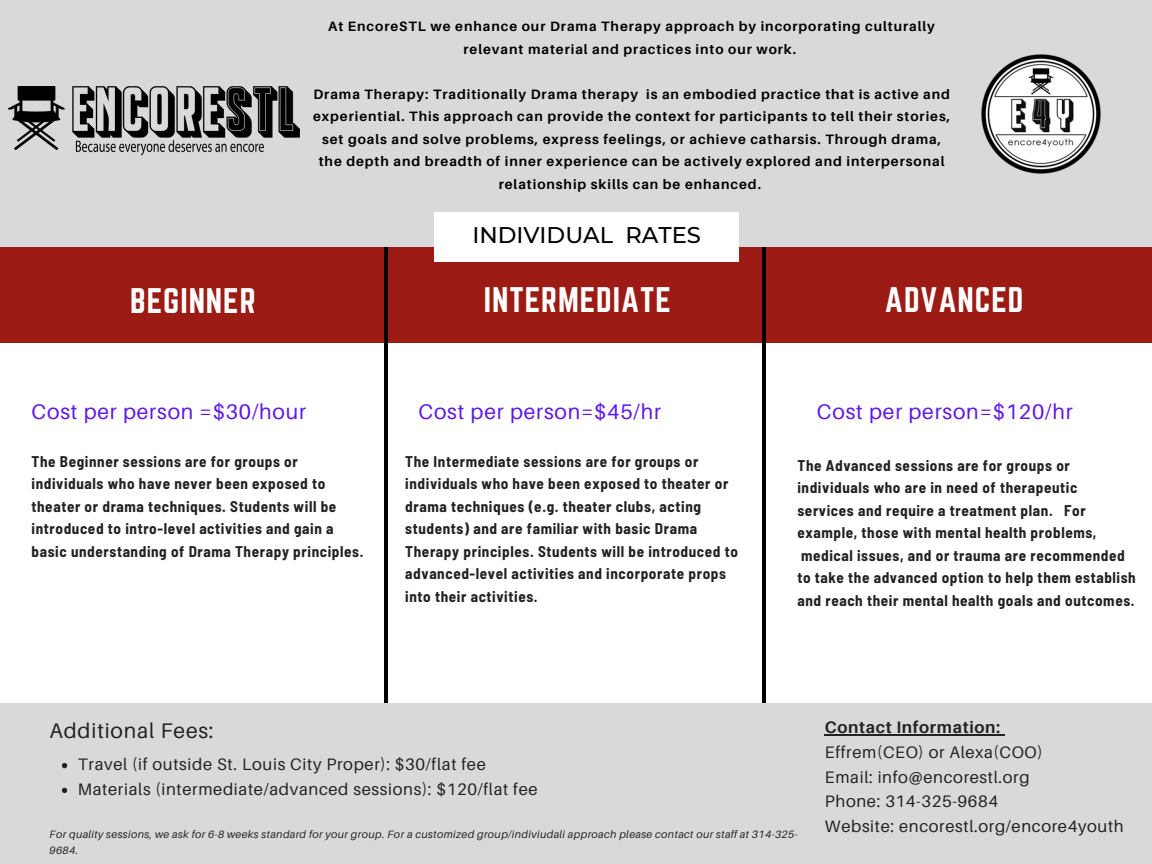
<style>
.page{position:relative;width:1152px;height:864px;background:#fff}
.page>*{position:absolute;margin:0;border:0;box-sizing:border-box;transform-origin:0 0}
.t1{font:31.05px "Norwester";letter-spacing:.03em;color:#fff}
.t2{font:500 22.65px "Montserrat";color:#000}
.t3{font:21.15px "Aileron";letter-spacing:.04em;color:#5e17eb}
.t4{font:21.15px "Aileron";letter-spacing:.04em;color:#222}
.t5{font:16.65px/24.8px "Aileron";letter-spacing:.04em;color:#222}
.t6{font:700 16.65px "Aileron";letter-spacing:.04em;color:#222}
.t7{font:700 semi-condensed 15.15px/22.5px "Barlow";letter-spacing:.04em;color:#222}
.t8{font:700 13.65px/22.5px "Aileron";letter-spacing:.07em;color:#000;text-align:center}
.t9{font:italic 10.65px/15.9px "Aileron";letter-spacing:.04em;color:#222}
</style>
<div class="page">
<div style="left:0;top:0;width:1152px;height:280px;background:#d9d9d9"></div>
<div style="left:0;top:247px;width:1152px;height:96px;background:#9c1c15"></div>
<hr style="left:384px;top:247px;width:3px;height:617px;background:#000">
<hr style="left:763px;top:248px;width:3px;height:616px;background:#000">
<div style="left:0;top:703px;width:1152px;height:161px;background:#d9d9d9"></div>
<img style="left:8px;top:86px;width:292px;height:69px">
<img style="left:981px;top:54px;width:120px;height:120px">
<div style="left:435px;top:212px;width:304px;height:49px;background:#fff"></div>
<svg style="left:62px;top:763px;width:5px;height:5px"></svg>
<svg style="left:62px;top:788px;width:5px;height:5px"></svg>
<hr style="left:825px;top:734px;width:176px;height:1px;background:#222">
<p class="t8" style="left:328px;top:15px;width:608px">At EncoreSTL we enhance our Drama Therapy approach by incorporating culturally relevant material and practices into our work.</p>
<p class="t8" style="left:313px;top:82px;width:638px">Drama Therapy: Traditionally Drama therapy is an embodied practice that is active and experiential. This approach can provide the context for participants to tell their stories, set goals and solve problems, express feelings, or achieve catharsis. Through drama, the depth and breadth of inner experience can be actively explored and interpersonal relationship skills can be enhanced.</p>
<h2 class="t2" style="left:472px;top:221px;width:230px">INDIVIDUAL RATES</h2>
<h1 class="t1" style="left:130px;top:282px;width:127px">BEGINNER</h1>
<h1 class="t1" style="left:484px;top:281px;width:189px">INTERMEDIATE</h1>
<h1 class="t1" style="left:885px;top:281px;width:140px">ADVANCED</h1>
<h3 class="t3" style="left:32px;top:399px;width:276px">Cost per person =$30/hour</h3>
<p class="t7" style="left:32px;top:450px;width:334px">The Beginner sessions are for groups or individuals who have never been exposed to theater or drama techniques. Students will be introduced to intro-level activities and gain a basic understanding of Drama Therapy principles.</p>
<h3 class="t3" style="left:418px;top:399px;width:244px">Cost per person=$45/hr</h3>
<h3 class="t3" style="left:817px;top:399px;width:257px">Cost per person=$120/hr</h3>
<p class="t7" style="left:405px;top:450px;width:334px">The Intermediate sessions are for groups or individuals who have been exposed to theater or drama techniques (e.g. theater clubs, acting students) and are familiar with basic Drama Therapy principles. Students will be introduced to advanced-level activities and incorporate props into their activities.</p>
<p class="t7" style="left:797px;top:454px;width:340px">The Advanced sessions are for groups or individuals who are in need of therapeutic services and require a treatment plan. For example, those with mental health problems, medical issues, and or trauma are recommended to take the advanced option to help them establish and reach their mental health goals and outcomes.</p>
<h3 class="t4" style="left:49px;top:718px;width:166px">Additional Fees:</h3>
<p class="t5" style="left:78px;top:751px;width:461px">Travel (if outside St. Louis City Proper): $30/flat fee<br>Materials (intermediate/advanced sessions): $120/flat fee</p>
<p class="t9" style="left:49px;top:826px;width:750px">For quality sessions, we ask for 6-8 weeks standard for your group. For a customized group/indiviudali approach please contact our staff at 314-325-<br>9684.</p>
<p class="t6" style="left:825px;top:717px;width:177px">Contact Information:</p>
<p class="t5" style="left:825px;top:739px;width:300px">Effrem(CEO) or Alexa(COO)<br>Email: info@encorestl.org<br>Phone: 314-325-9684<br>Website: encorestl.org/encore4youth</p>
</div>
